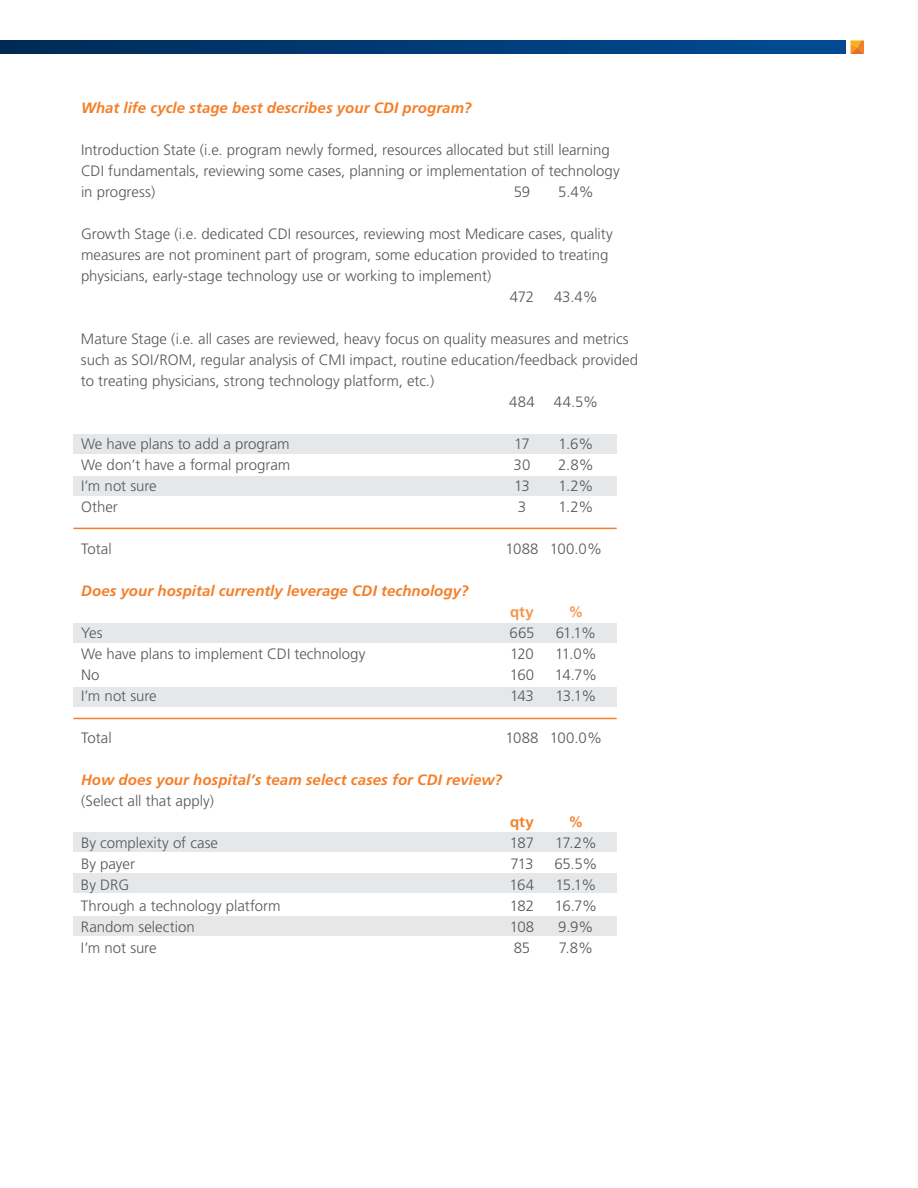
<style>
.page{position:relative;width:918px;height:1188px;background:#fff}
.page>*{position:absolute;margin:0;border:0;box-sizing:border-box;transform-origin:0 0}
.t1{font:300 15px/21px "Frutiger";color:#57585a}
.t2{font:italic 700 15px "Frutiger";letter-spacing:.005em;color:#f47f2a}
.t3{font:700 15px "Frutiger";color:#f7964f}
.t4{font:700 15px "Frutiger";color:#f47f2a}
</style>
<div class="page">
<div style="left:73px;top:434px;width:544px;height:19px;background:#e6e7e9"></div>
<div style="left:73px;top:623px;width:544px;height:20px;background:#e6e7e9"></div>
<div style="left:73px;top:687px;width:544px;height:20px;background:#e6e7e9"></div>
<div style="left:73px;top:832px;width:544px;height:20px;background:#e6e7e9"></div>
<div style="left:73px;top:873px;width:544px;height:20px;background:#e6e7e9"></div>
<div style="left:73px;top:917px;width:544px;height:19px;background:#e6e7e9"></div>
<div style="left:73px;top:476px;width:544px;height:20px;background:#e6e7e9"></div>
<div style="left:0;top:40px;width:846px;height:14px;background:#014990"></div>
<svg style="left:0;top:40px;width:640px;height:14px;background:#00376d"></svg>
<svg style="left:850px;top:40px;width:14px;height:14px"></svg>
<hr style="left:73px;top:528px;width:544px;height:1px;background:#f47f2a">
<hr style="left:73px;top:718px;width:544px;height:1px;background:#f47f2a">
<p class="t2" style="left:81px;top:99px;width:392px">What life cycle stage best describes your CDI program?</p>
<p class="t1" style="left:81px;top:140px;width:540px">Introduction State (i.e. program newly formed, resources allocated but still learning<br>CDI fundamentals, reviewing some cases, planning or implementation of technology in progress)</p>
<p class="t1" style="left:514px;top:182px;width:18px">59</p>
<p class="t1" style="left:558px;top:182px;width:37px">5.4%</p>
<p class="t1" style="left:81px;top:224px;width:533px">Growth Stage (i.e. dedicated CDI resources, reviewing most Medicare cases, quality</p>
<p class="t1" style="left:81px;top:245px;width:529px">measures are not prominent part of program, some education provided to treating</p>
<p class="t1" style="left:81px;top:266px;width:412px">physicians, early-stage technology use or working to implement)</p>
<p class="t1" style="left:510px;top:287px;width:26px">472</p>
<p class="t1" style="left:554px;top:287px;width:45px">43.4%</p>
<p class="t1" style="left:81px;top:329px;width:549px">Mature Stage (i.e. all cases are reviewed, heavy focus on quality measures and metrics</p>
<p class="t1" style="left:81px;top:350px;width:559px">such as SOI/ROM, regular analysis of CMI impact, routine education/feedback provided</p>
<p class="t1" style="left:81px;top:371px;width:355px">to treating physicians, strong technology platform, etc.)</p>
<p class="t1" style="left:509px;top:392px;width:27px">484</p>
<p class="t1" style="left:554px;top:392px;width:46px">44.5%</p>
<p class="t1" style="left:81px;top:434px;width:210px">We have plans to add a program</p>
<p class="t1" style="left:514px;top:434px;width:17px">17</p>
<p class="t1" style="left:559px;top:434px;width:36px">1.6%</p>
<p class="t1" style="left:81px;top:455px;width:211px">We don’t have a formal program</p>
<p class="t1" style="left:514px;top:455px;width:18px">30</p>
<p class="t1" style="left:558px;top:455px;width:37px">2.8%</p>
<p class="t1" style="left:81px;top:476px;width:77px">I’m not sure</p>
<p class="t1" style="left:514px;top:476px;width:17px">13</p>
<p class="t1" style="left:559px;top:476px;width:36px">1.2%</p>
<p class="t1" style="left:81px;top:497px;width:38px">Other</p>
<p class="t1" style="left:518px;top:497px;width:10px">3</p>
<p class="t1" style="left:559px;top:497px;width:36px">1.2%</p>
<p class="t1" style="left:81px;top:539px;width:32px">Total</p>
<p class="t1" style="left:505px;top:539px;width:98px">1088 100.0%</p>
<p class="t2" style="left:81px;top:582px;width:389px">Does your hospital currently leverage CDI technology?</p>
<p class="t3" style="left:510px;top:603px;width:25px">qty</p>
<p class="t3" style="left:568px;top:603px;width:16px">%</p>
<p class="t1" style="left:81px;top:623px;width:23px">Yes</p>
<p class="t1" style="left:510px;top:623px;width:26px">665</p>
<p class="t1" style="left:556px;top:623px;width:42px">61.1%</p>
<p class="t1" style="left:81px;top:644px;width:286px">We have plans to implement CDI technology</p>
<p class="t1" style="left:510px;top:644px;width:25px">120</p>
<p class="t1" style="left:555px;top:644px;width:43px">11.0%</p>
<p class="t1" style="left:81px;top:665px;width:20px">No</p>
<p class="t1" style="left:510px;top:665px;width:26px">160</p>
<p class="t1" style="left:555px;top:665px;width:44px">14.7%</p>
<p class="t1" style="left:81px;top:686px;width:77px">I’m not sure</p>
<p class="t1" style="left:510px;top:686px;width:25px">143</p>
<p class="t1" style="left:556px;top:686px;width:42px">13.1%</p>
<p class="t1" style="left:81px;top:728px;width:32px">Total</p>
<p class="t1" style="left:505px;top:728px;width:98px">1088 100.0%</p>
<p class="t2" style="left:81px;top:771px;width:423px">How does your hospital’s team select cases for CDI review?</p>
<p class="t1" style="left:81px;top:791px;width:135px">(Select all that apply)</p>
<p class="t4" style="left:510px;top:813px;width:25px">qty</p>
<p class="t4" style="left:568px;top:813px;width:16px">%</p>
<p class="t1" style="left:81px;top:833px;width:139px">By complexity of case</p>
<p class="t1" style="left:510px;top:833px;width:26px">187</p>
<p class="t1" style="left:555px;top:833px;width:43px">17.2%</p>
<p class="t1" style="left:81px;top:854px;width:55px">By payer</p>
<p class="t1" style="left:510px;top:854px;width:25px">713</p>
<p class="t1" style="left:554px;top:854px;width:45px">65.5%</p>
<p class="t1" style="left:81px;top:875px;width:50px">By DRG</p>
<p class="t1" style="left:510px;top:875px;width:26px">164</p>
<p class="t1" style="left:555px;top:875px;width:43px">15.1%</p>
<p class="t1" style="left:81px;top:896px;width:201px">Through a technology platform</p>
<p class="t1" style="left:510px;top:896px;width:26px">182</p>
<p class="t1" style="left:555px;top:896px;width:44px">16.7%</p>
<p class="t1" style="left:81px;top:917px;width:115px">Random selection</p>
<p class="t1" style="left:510px;top:917px;width:26px">108</p>
<p class="t1" style="left:558px;top:917px;width:37px">9.9%</p>
<p class="t1" style="left:81px;top:938px;width:77px">I’m not sure</p>
<p class="t1" style="left:514px;top:938px;width:18px">85</p>
<p class="t1" style="left:559px;top:938px;width:36px">7.8%</p>
</div>
